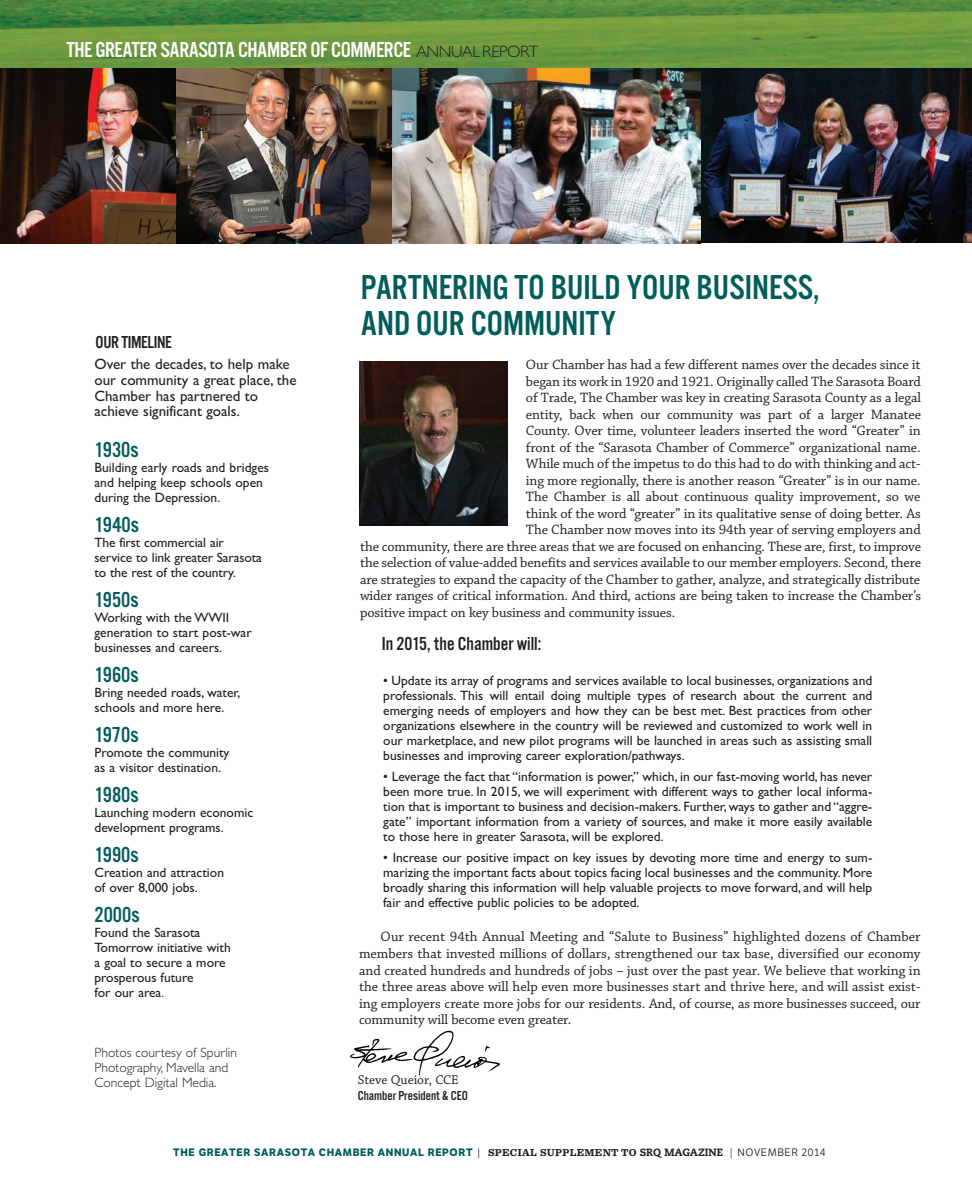
<style>
.page{position:relative;width:972px;height:1202px;background:#fff}
.page>*{position:absolute;margin:0;border:0;box-sizing:border-box;transform-origin:0 0}
.t1{font:36px/36px "Alternate Got No 3 D";color:#005d5b}
.t2{font:22.5px "Alternate Got No 3 D";letter-spacing:-.02em;color:#fff}
.t3{font:22.5px "Alternate Got No 3 D";color:#005d5b}
.t4{font:19.5px "Alternate Got No 3 D";color:#231f20}
.t5{font:18px "Alternate Got No 3 D";letter-spacing:-.02em;color:#231f20}
.t6{font:15px/15.8px "Gill Sans";color:#231f20}
.t7{font:14.25px/16.5px "Chaparral Pro";letter-spacing:-.01em;color:#231f20;text-align:justify}
.t8{font:13.5px/15px "Gill Sans";color:#231f20}
.t9{font:300 13.5px/15px "Gill Sans";color:#231f20}
.t10{font:13.5px "Alternate Got No 3 D";color:#231f20}
.t11{font:13.5px "Chaparral Pro";color:#231f20}
.t12{font:700 10.5px "LFT Etica";letter-spacing:.06em;color:#005d5b}
.s1{font-family:"Gill Sans";font-weight:300;font-size:16.5px;color:#231f20}
.s2{font-weight:300}
.s3{font-weight:400;color:#231f20}
.s4{font-family:"Sentinel";color:#231f20}
.s5{font-family:"Caecilia Heavy Os F";font-weight:400;color:#231f20}
.s6{font-weight:300;font-size:11.25px;color:#231f20}
</style>
<div class="page">
<img style="left:350px;top:1030px;width:150px;height:48px">
<img style="left:359px;top:362px;width:149px;height:163px">
<img style="left:700px;top:68px;width:272px;height:175px">
<img style="left:391px;top:68px;width:309px;height:175px">
<img style="left:175px;top:68px;width:216px;height:175px">
<img style="left:0;top:68px;width:175px;height:175px">
<img style="left:0;top:0;width:972px;height:68px">
<h2 class="t2" style="left:66px;top:42px;width:473px">THE GREATER SARASOTA CHAMBER OF COMMERCE <span class="s1">ANNUAL REPORT</span></h2>
<h3 class="t5" style="left:96px;top:336px;width:78px">OUR TIMELINE</h3>
<p class="t6" style="left:94px;top:358px;width:204px">Over the decades, to help make our community a great place, the<br>Chamber has partnered to achieve significant goals.</p>
<h2 class="t3" style="left:94px;top:442px;width:46px">1930s</h2>
<p class="t8" style="left:94px;top:461px;width:176px">Building early roads and bridges and helping keep schools open during the Depression.</p>
<h2 class="t3" style="left:94px;top:517px;width:46px">1940s</h2>
<p class="t8" style="left:94px;top:536px;width:169px">The first commercial air service to link greater Sarasota to the rest of the country.</p>
<h2 class="t3" style="left:94px;top:592px;width:46px">1950s</h2>
<p class="t8" style="left:94px;top:611px;width:159px">Working with the WWII generation to start post-war businesses and careers.</p>
<h2 class="t3" style="left:94px;top:667px;width:46px">1960s</h2>
<p class="t8" style="left:94px;top:686px;width:148px">Bring needed roads, water, schools and more here.</p>
<h2 class="t3" style="left:94px;top:727px;width:46px">1970s</h2>
<p class="t8" style="left:94px;top:746px;width:137px">Promote the community as a visitor destination.</p>
<h2 class="t3" style="left:94px;top:787px;width:46px">1980s</h2>
<p class="t8" style="left:94px;top:806px;width:160px">Launching modern economic development programs.</p>
<h2 class="t3" style="left:94px;top:847px;width:46px">1990s</h2>
<p class="t8" style="left:94px;top:866px;width:131px">Creation and attraction of over 8,000 jobs.</p>
<h2 class="t3" style="left:94px;top:907px;width:47px">2000s</h2>
<p class="t8" style="left:94px;top:926px;width:138px">Found the Sarasota<br>Tomorrow initiative with a goal to secure a more prosperous future<br>for our area<span class="s2">.</span></p>
<p class="t9" style="left:94px;top:1046px;width:144px">Photos courtesy of Spurlin<br>Photography, Mavella and<br>Concept Digital Media.</p>
<h1 class="t1" style="left:361px;top:272px;width:460px">PARTNERING TO BUILD YOUR BUSINESS,<br>AND OUR COMMUNITY</h1>
<p class="t7" style="left:526px;top:357px;width:396px">Our Chamber has had a few different names over the decades since it</p>
<p class="t7" style="left:526px;top:373px;width:397px">began its work in 1920 and 1921. Originally called The Sarasota Board</p>
<p class="t7" style="left:526px;top:390px;width:397px">of Trade, The Chamber was key in creating Sarasota County as a legal</p>
<p class="t7" style="left:526px;top:406px;width:397px">entity, back when our community was part of a larger Manatee</p>
<p class="t7" style="left:526px;top:423px;width:396px">County. Over time, volunteer leaders inserted the word “Greater” in</p>
<p class="t7" style="left:526px;top:439px;width:396px">front of the “Sarasota Chamber of Commerce” organizational name.</p>
<p class="t7" style="left:526px;top:456px;width:396px">While much of the impetus to do this had to do with thinking and act-</p>
<p class="t7" style="left:526px;top:472px;width:396px">ing more regionally, there is another reason “Greater” is in our name.</p>
<p class="t7" style="left:526px;top:489px;width:396px">The Chamber is all about continuous quality improvement, so we</p>
<p class="t7" style="left:526px;top:505px;width:396px">think of the word “greater” in its qualitative sense of doing better. As</p>
<p class="t7" style="left:526px;top:522px;width:396px">The Chamber now moves into its 94th year of serving employers and</p>
<p class="t7" style="left:360px;top:538px;width:562px">the community, there are three areas that we are focused on enhancing. These are, first, to improve</p>
<p class="t7" style="left:360px;top:555px;width:562px">the selection of value-added benefits and services available to our member employers. Second, there</p>
<p class="t7" style="left:360px;top:571px;width:562px">are strategies to expand the capacity of the Chamber to gather, analyze, and strategically distribute</p>
<p class="t7" style="left:360px;top:588px;width:563px">wider ranges of critical information. And third, actions are being taken to increase the Chamber’s</p>
<p class="t7" style="left:360px;top:604px;width:317px">positive impact on key business and community issues.</p>
<h3 class="t4" style="left:382px;top:637px;width:161px">In 2015, the Chamber will:</h3>
<p class="t8" style="left:383px;top:674px;width:491px;text-align:justify">• Update its array of programs and services available to local businesses, organizations and professionals. This will entail doing multiple types of research about the current and emerging needs of employers and how they can be best met. Best practices from other organizations elsewhere in the country will be reviewed and customized to work well in our marketplace, and new pilot programs will be launched in areas such as assisting small businesses and improving career exploration/pathways.</p>
<p class="t8" style="left:383px;top:770px;width:491px;text-align:justify">• Leverage the fact that “information is power,” which, in our fast-moving world, has never been more true. In 2015, we will experiment with different ways to gather local informa&shy;tion that is important to business and decision-makers. Further, ways to gather and “aggre&shy;gate” important information from a variety of sources, and make it more easily available to those here in greater Sarasota, will be explored.</p>
<p class="t8" style="left:383px;top:851px;width:491px;text-align:justify">• Increase our positive impact on key issues by devoting more time and energy to sum&shy;marizing the important facts about topics facing local businesses and the community. More broadly sharing this information will help valuable projects to move forward, and will help fair and effective public policies to be adopted.</p>
<p class="t7" style="left:359px;top:929px;width:563px;text-indent:22px">Our recent 94th Annual Meeting and “Salute to Business” highlighted dozens of Chamber members that invested millions of dollars, strengthened our tax base, diversified our economy and created hundreds and hundreds of jobs – just over the past year. We believe that working in the three areas above will help even more businesses start and thrive here, and will assist exist&shy;ing employers create more jobs for our residents. And, of course, as more businesses succeed, our community will become even greater.</p>
<p class="t11" style="left:358px;top:1072px;width:102px">Steve Queior, CCE</p>
<p class="t10" style="left:358px;top:1091px;width:112px">Chamber President &amp; CEO</p>
<p class="t12" style="left:173px;top:1146px;width:654px">THE GREATER SARASOTA CHAMBER ANNUAL REPORT <span class="s3">|</span> <span class="s4">SPECIAL SUPPLEMENT TO</span> <span class="s5">SRQ MAGAZINE</span> <span class="s6">|</span> <span class="s3">NOVEMBER 2014</span></p>
</div>
